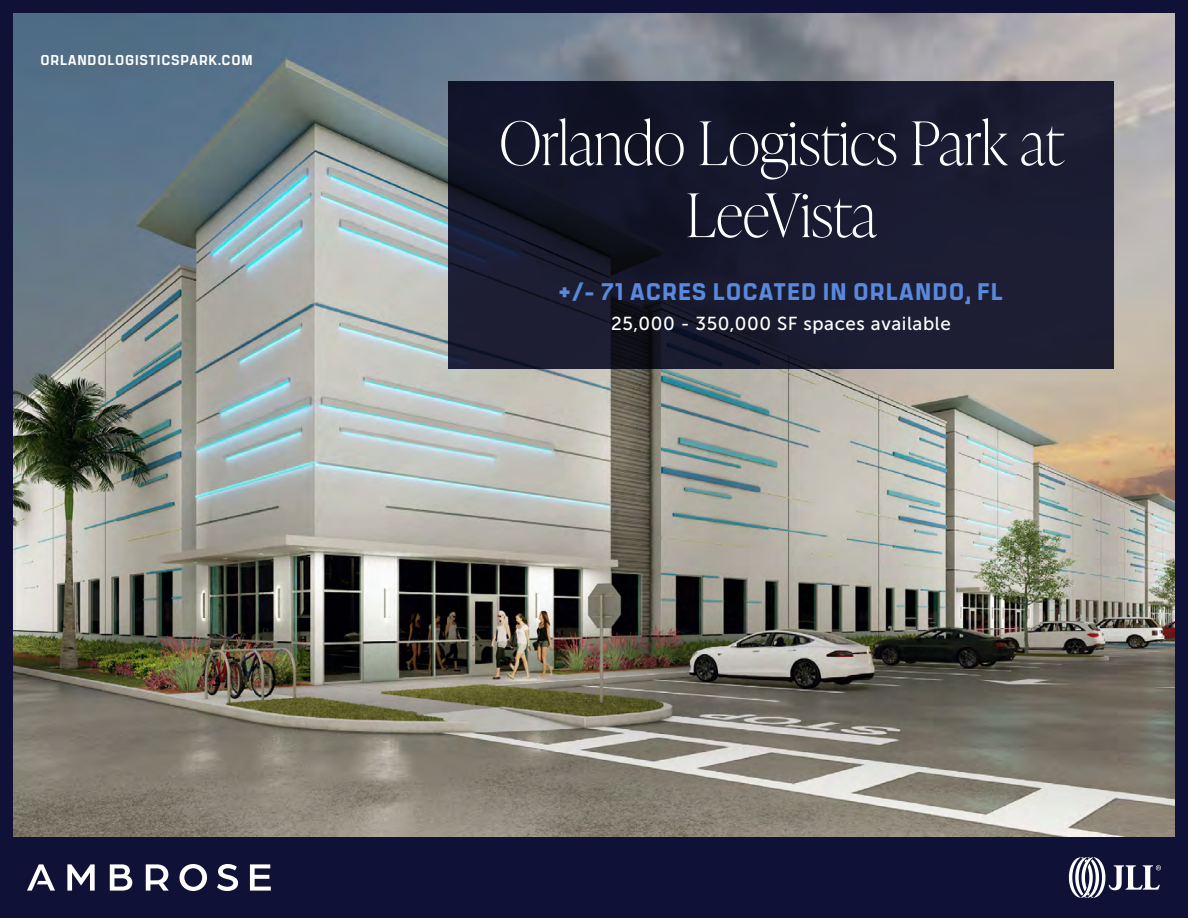
<style>
.page{position:relative;width:1188px;height:918px;background:#0f1136}
.page>*{position:absolute;margin:0;border:0;box-sizing:border-box;transform-origin:0 0}
.t1{font:100 60px/72px "Ivy Presto Display";color:#fff;text-align:center}
.t2{font:800 24px "Manifold CF";letter-spacing:.04em;color:#5989dd}
.t3{font:18.75px "Museo Sans 500";letter-spacing:.03em;color:#fff}
.t4{font:800 14.25px "Manifold CF";letter-spacing:.05em;color:#fff}
</style>
<div class="page">
<img style="left:14px;top:14px;width:1160px;height:823px">
<svg style="left:27px;top:864px;width:28px;height:27px"></svg>
<svg style="left:67px;top:864px;width:28px;height:27px"></svg>
<svg style="left:110px;top:864px;width:22px;height:27px"></svg>
<svg style="left:146px;top:864px;width:23px;height:27px"></svg>
<svg style="left:179px;top:864px;width:28px;height:27px"></svg>
<svg style="left:217px;top:864px;width:21px;height:27px"></svg>
<svg style="left:250px;top:864px;width:21px;height:27px"></svg>
<svg style="left:448px;top:81px;width:666px;height:287px;fill:#1a1b30"></svg>
<svg style="left:1069px;top:857px;width:92px;height:41px"></svg>
<p class="t4" style="left:41px;top:50px;width:213px">ORLANDOLOGISTICSPARK.COM</p>
<h1 class="t1" style="left:499px;top:104px;width:566px">Orlando Logistics Park at<br>LeeVista</h1>
<p class="t2" style="left:559px;top:273px;width:446px">+/- 71 ACRES LOCATED IN ORLANDO, FL</p>
<p class="t3" style="left:611px;top:314px;width:341px">25,000 - 350,000 SF spaces available</p>
</div>
